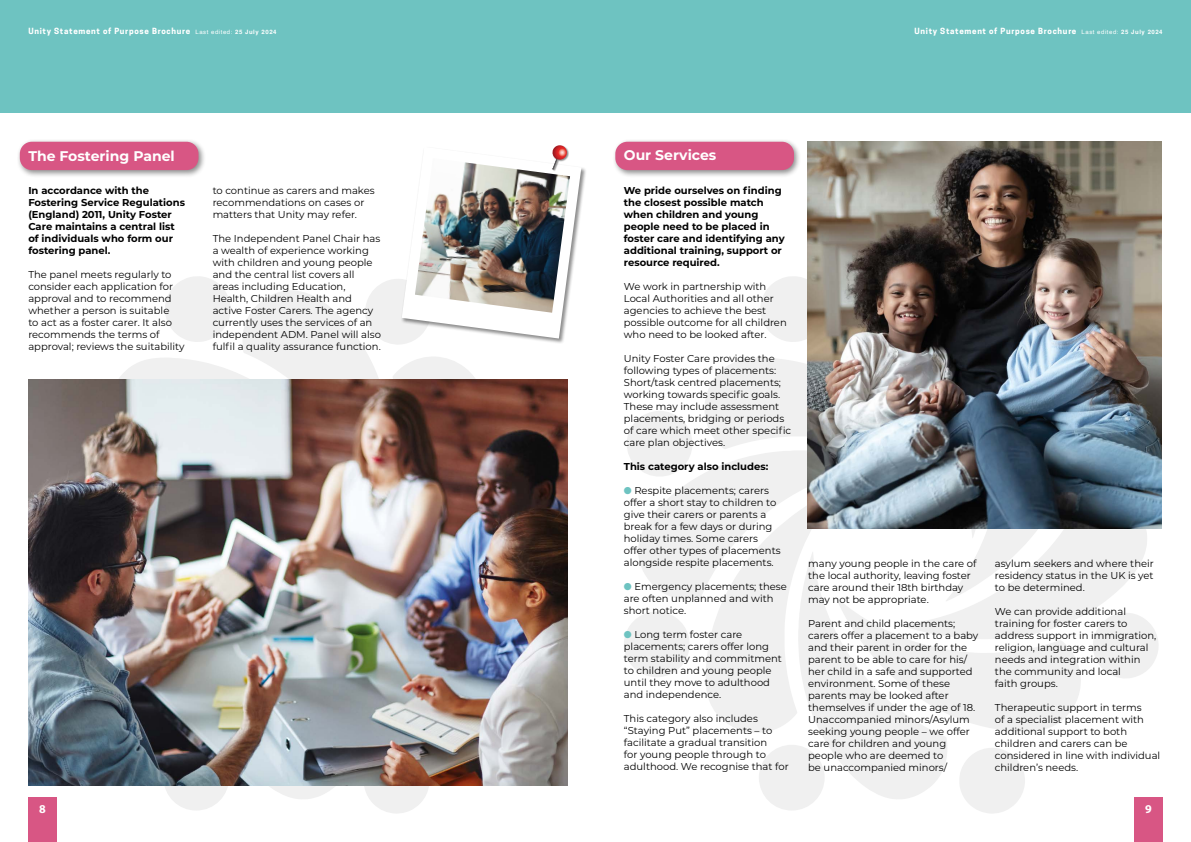
<style>
.page{position:relative;width:1191px;height:842px;background:#fff}
.page>*{position:absolute;margin:0;border:0;box-sizing:border-box;transform-origin:0 0}
.t1{font:700 14px "Montserrat";color:#fff}
.t2{font:12px "Myriad Variable Concept";color:#fff}
.t3{font:10px/12px "Montserrat";color:#000}
.t4{font:700 10px/12px "Montserrat";color:#000}
.t5{font:700 8px "Cooper Hewitt";letter-spacing:.09em;color:#fff}
.s1{font-family:"Helvetica";font-weight:400;font-size:6px}
.s2{font-family:"Helvetica";font-size:6px}
.s3{color:#6ec3c1}
</style>
<div class="page">
<svg style="left:624px;top:276px;width:534px;height:537px"></svg>
<div style="left:0;top:0;width:1191px;height:113px;background:#6ec3c1"></div>
<div style="left:28px;top:797px;width:29px;height:45px;background:#d85684"></div>
<div style="left:1134px;top:797px;width:28px;height:45px;background:#d85684"></div>
<div style="left:16px;top:138px;width:190px;height:39px;background:#000;opacity:.45"></div>
<div style="left:20px;top:142px;width:178px;height:28px;background:#d85684;border-radius:12px"></div>
<div style="left:612px;top:138px;width:189px;height:39px;background:#000;opacity:.45"></div>
<div style="left:615px;top:142px;width:179px;height:28px;background:#d85684;border-radius:12px"></div>
<img style="left:807px;top:142px;width:354px;height:387px">
<div style="left:401px;top:146px;width:186px;height:198px;background:#000;opacity:.45"></div>
<img style="left:28px;top:145px;width:553px;height:668px">
<p class="t5" style="left:28px;top:27px;width:250px">Unity Statement of Purpose Brochure <span class="s1">Last edited:</span> <span class="s2">25 July 2024</span></p>
<p class="t5" style="left:914px;top:27px;width:250px">Unity Statement of Purpose Brochure <span class="s1">Last edited:</span> <span class="s2">25 July 2024</span></p>
<h1 class="t1" style="left:28px;top:146px;width:148px">The Fostering Panel</h1>
<p class="t4" style="left:28px;top:184px;width:158px">In accordance with the<br>Fostering Service Regulations (England) 2011, Unity Foster<br>Care maintains a central list of individuals who form our fostering panel.</p>
<p class="t3" style="left:28px;top:268px;width:158px">The panel meets regularly to consider each application for approval and to recommend whether a person is suitable<br>to act as a foster carer. It also recommends the terms of approval; reviews the suitability</p>
<p class="t3" style="left:213px;top:184px;width:163px">to continue as carers and makes recommendations on cases or matters that Unity may refer.</p>
<p class="t3" style="left:213px;top:232px;width:170px">The Independent Panel Chair has a wealth of experience working with children and young people and the central list covers all areas including Education,<br>Health, Children Health and active Foster Carers. The agency currently uses the services of an independent ADM. Panel will also fulfil a quality assurance function.</p>
<h1 class="t1" style="left:624px;top:145px;width:94px">Our Services</h1>
<p class="t4" style="left:624px;top:184px;width:162px">We pride ourselves on finding the closest possible match when children and young people need to be placed in foster care and identifying any additional training, support or resource required.</p>
<p class="t3" style="left:624px;top:280px;width:164px">We work in partnership with<br>Local Authorities and all other agencies to achieve the best possible outcome for all children who need to be looked after.</p>
<p class="t3" style="left:624px;top:352px;width:169px">Unity Foster Care provides the following types of placements:<br>Short/task centred placements; working towards specific goals.<br>These may include assessment placements, bridging or periods of care which meet other specific care plan objectives.</p>
<p class="t4" style="left:624px;top:460px;width:146px">This category also includes:</p>
<p class="t3" style="left:624px;top:484px;width:158px"><span class="s3">●</span> Respite placements; carers offer a short stay to children to give their carers or parents a break for a few days or during holiday times. Some carers offer other types of placements alongside respite placements.</p>
<p class="t3" style="left:624px;top:580px;width:164px"><span class="s3">●</span> Emergency placements; these are often unplanned and with short notice.</p>
<p class="t3" style="left:624px;top:628px;width:160px"><span class="s3">●</span> Long term foster care placements; carers offer long term stability and commitment to children and young people until they move to adulthood and independence.</p>
<p class="t3" style="left:624px;top:712px;width:166px">This category also includes “Staying Put” placements – to facilitate a gradual transition<br>for young people through to adulthood. We recognise that for</p>
<p class="t3" style="left:808px;top:557px;width:170px">many young people in the care of the local authority, leaving foster care around their 18th birthday may not be appropriate.</p>
<p class="t3" style="left:808px;top:617px;width:172px">Parent and child placements; carers offer a placement to a baby and their parent in order for the parent to be able to care for his/ her child in a safe and supported environment. Some of these parents may be looked after themselves if under the age of 18.<br>Unaccompanied minors/Asylum seeking young people – we offer care for children and young people who are deemed to<br>be unaccompanied minors/</p>
<p class="t3" style="left:995px;top:557px;width:160px;text-align:justify">asylum seekers and where their residency status in the UK is yet to be determined.</p>
<p class="t3" style="left:995px;top:605px;width:163px">We can provide additional training for foster carers to address support in immigration, religion, language and cultural needs and integration within the community and local<br>faith groups.</p>
<p class="t3" style="left:995px;top:701px;width:167px">Therapeutic support in terms<br>of a specialist placement with additional support to both children and carers can be considered in line with individual children’s needs.</p>
<p class="t2" style="left:39px;top:802px;width:8px">8</p>
<p class="t2" style="left:1145px;top:802px;width:8px">9</p>
</div>
